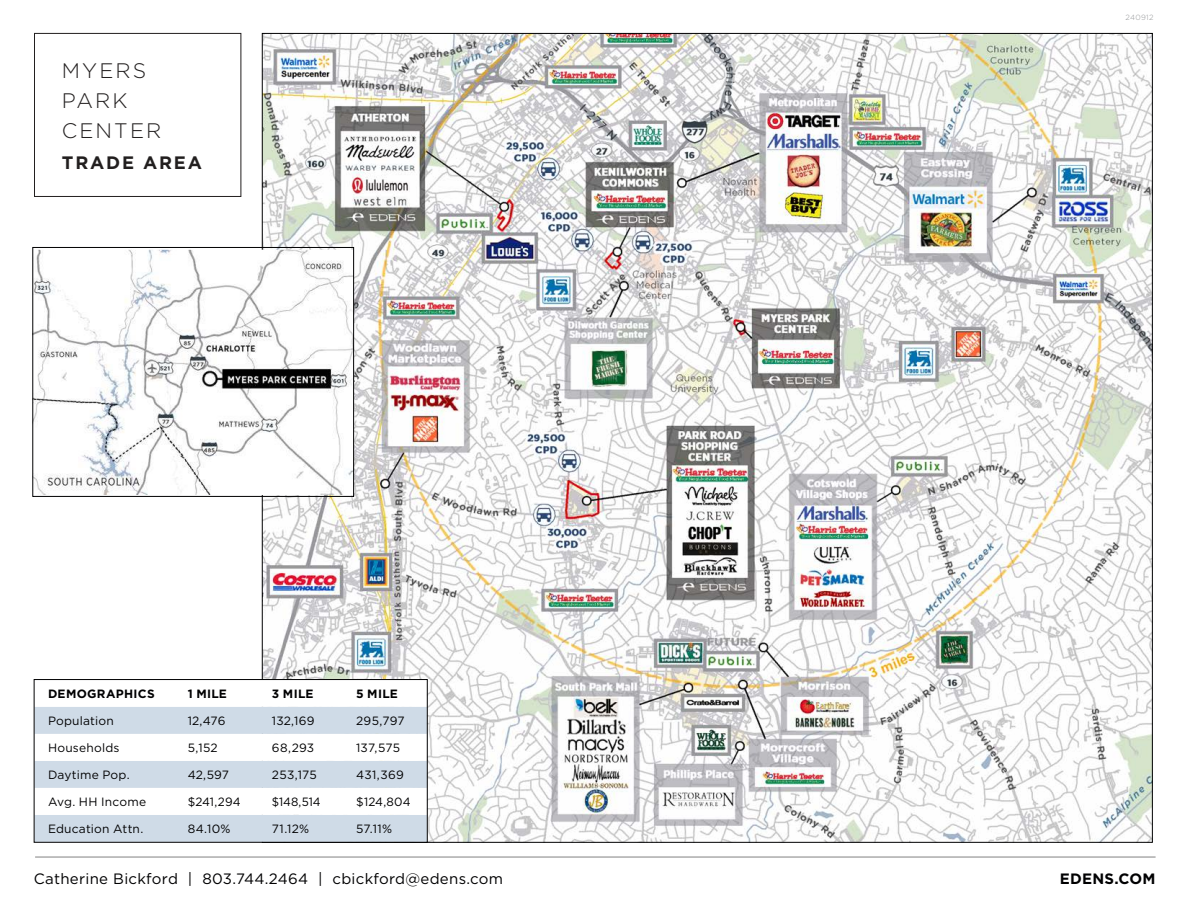
<style>
.page{position:relative;width:1188px;height:918px;background:#fff}
.page>*{position:absolute;margin:0;border:0;box-sizing:border-box;transform-origin:0 0}
.t1{font:300 21px/30px "Gotham";letter-spacing:.1em;color:#221f1f}
.t2{font:700 18px "Gotham";letter-spacing:.1em;color:#221f1f}
.t3{font:15px "Gotham";letter-spacing:.02em;color:#010102}
.t4{font:700 15px "Gotham";letter-spacing:.02em;color:#010102}
.t5{font:12px "Gotham";letter-spacing:.015em;color:#010102}
.t6{font:700 12px "Gotham";letter-spacing:.025em;color:#010102}
.t7{font:300 7.5px "Gotham";letter-spacing:.045em;color:#939597}
</style>
<div class="page">
<img style="left:264px;top:35px;width:887px;height:806px">
<svg style="left:262px;top:681px;width:164px;height:26px"></svg>
<div style="left:36px;top:707px;width:390px;height:134px;background:#cfdbe7"></div>
<svg style="left:36px;top:734px;width:390px;height:81px"></svg>
<div style="left:34px;top:679px;width:394px;height:164px;border:1px solid #010102"></div>
<img style="left:34px;top:249px;width:318px;height:246px">
<div style="left:32px;top:247px;width:322px;height:250px;border:1px solid #010102"></div>
<div style="left:34px;top:33px;width:207px;height:164px;border:1px solid #221f1f"></div>
<hr style="left:35px;top:857px;width:1121px;height:1px;background:#010102">
<h1 class="t1" style="left:62px;top:56px;width:101px">MYERS<br>PARK<br>CENTER</h1>
<h2 class="t2" style="left:62px;top:155px;width:142px">TRADE AREA</h2>
<p class="t6" style="left:48px;top:689px;width:108px">DEMOGRAPHICS</p>
<p class="t6" style="left:188px;top:689px;width:41px">1 MILE</p>
<p class="t6" style="left:272px;top:689px;width:43px">3 MILE</p>
<p class="t6" style="left:356px;top:689px;width:43px">5 MILE</p>
<p class="t5" style="left:48px;top:716px;width:67px">Population</p>
<p class="t5" style="left:188px;top:716px;width:39px">12,476</p>
<p class="t5" style="left:272px;top:716px;width:44px">132,169</p>
<p class="t5" style="left:356px;top:716px;width:50px">295,797</p>
<p class="t5" style="left:48px;top:743px;width:73px">Households</p>
<p class="t5" style="left:188px;top:743px;width:32px">5,152</p>
<p class="t5" style="left:272px;top:743px;width:44px">68,293</p>
<p class="t5" style="left:356px;top:743px;width:45px">137,575</p>
<p class="t5" style="left:48px;top:770px;width:83px">Daytime Pop.</p>
<p class="t5" style="left:188px;top:770px;width:43px">42,597</p>
<p class="t5" style="left:272px;top:770px;width:46px">253,175</p>
<p class="t5" style="left:356px;top:770px;width:49px">431,369</p>
<p class="t5" style="left:48px;top:797px;width:100px">Avg. HH Income</p>
<p class="t5" style="left:188px;top:797px;width:55px">$241,294</p>
<p class="t5" style="left:272px;top:797px;width:50px">$148,514</p>
<p class="t5" style="left:356px;top:797px;width:56px">$124,804</p>
<p class="t5" style="left:48px;top:824px;width:97px">Education Attn.</p>
<p class="t5" style="left:188px;top:824px;width:44px">84.10%</p>
<p class="t5" style="left:272px;top:824px;width:39px">71.12%</p>
<p class="t5" style="left:356px;top:824px;width:37px">57.11%</p>
<p class="t7" style="left:1126px;top:14px;width:29px">240912</p>
<p class="t3" style="left:34px;top:872px;width:471px">Catherine Bickford | 803.744.2464 | cbickford@edens.com</p>
<p class="t4" style="left:1060px;top:872px;width:97px">EDENS.COM</p>
</div>
